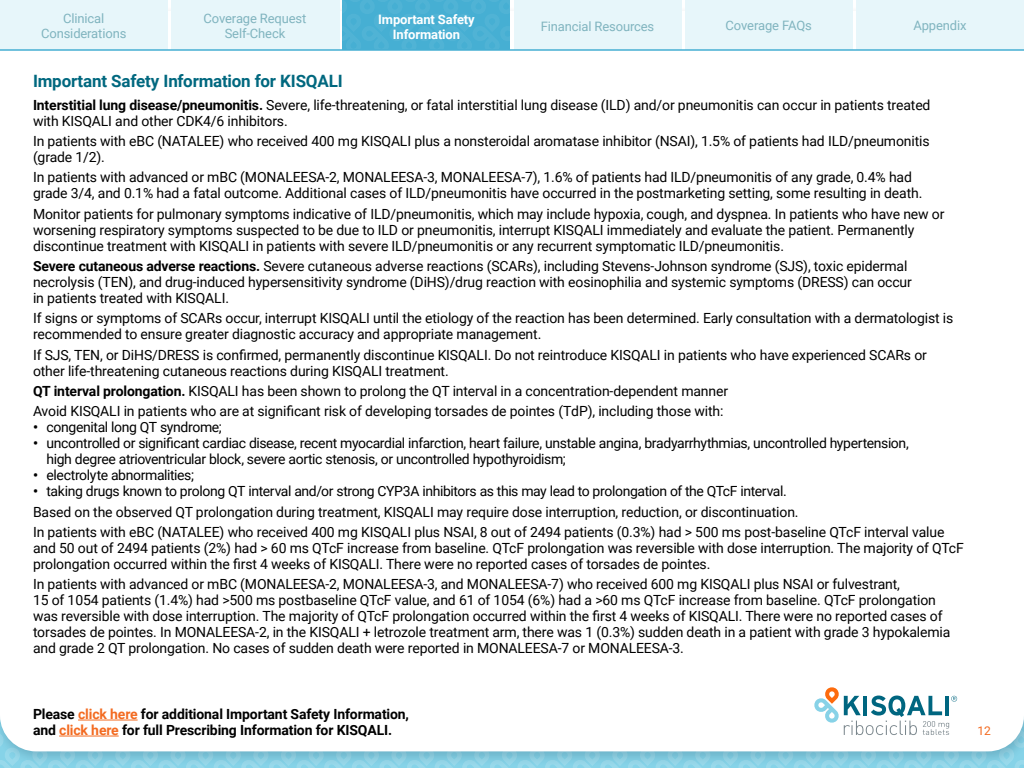
<style>
.page{position:relative;width:1024px;height:768px;background:#fff}
.page>*{position:absolute;margin:0;border:0;box-sizing:border-box;transform-origin:0 0}
.t1{font:700 17px "Roboto";letter-spacing:-.01em;color:#00687f}
.t2{font:14px/16px "Roboto";letter-spacing:-.01em;color:#000}
.t3{font:14px/16px "Roboto";letter-spacing:-.03em;color:#000}
.t4{font:700 14px/16px "Roboto";letter-spacing:-.01em;color:#000}
.t5{font:13px/15px "Roboto";letter-spacing:-.01em;color:#80b4bf;text-align:center}
.t6{font:700 13px/15px "Roboto";letter-spacing:-.01em;color:#fff;text-align:center}
.t7{font:12px "Roboto";color:#f36b21}
.s1{font-weight:700}
.s2{color:#f36b21}
</style>
<div class="page">
<svg style="left:0;top:687px;width:1024px;height:81px"></svg>
<div style="left:0;top:0;width:168px;height:50px;background:#e7f6fa"></div>
<div style="left:171px;top:0;width:168px;height:49px;background:#e7f6fa"></div>
<div style="left:342px;top:0;width:168px;height:49px;background:#48afd3"></div>
<div style="left:514px;top:0;width:168px;height:49px;background:#e7f6fa"></div>
<div style="left:685px;top:0;width:168px;height:49px;background:#e7f6fa"></div>
<div style="left:856px;top:0;width:168px;height:49px;background:#e7f6fa"></div>
<hr style="left:0;top:49px;width:1024px;height:2px;background:#46afd3">
<hr style="left:78px;top:720px;width:60px;height:1px;background:#f36b21">
<hr style="left:59px;top:736px;width:60px;height:1px;background:#f36b21">
<p class="t5" style="left:41px;top:10px;width:87px">Clinical<br>Considerations</p>
<p class="t5" style="left:204px;top:10px;width:104px">Coverage Request<br>Self-Check</p>
<p class="t6" style="left:378px;top:12px;width:98px">Important Safety<br>Information</p>
<p class="t5" style="left:541px;top:18px;width:115px">Financial Resources</p>
<p class="t5" style="left:726px;top:18px;width:88px">Coverage FAQs</p>
<p class="t5" style="left:913px;top:18px;width:55px">Appendix</p>
<p class="t1" style="left:33px;top:69px;width:311px">Important Safety Information for KISQALI</p>
<p class="t2" style="left:33px;top:96px;width:899px"><span class="s1">Interstitial lung disease/pneumonitis.</span> Severe, life-threatening, or fatal interstitial lung disease (ILD) and/or pneumonitis can occur in patients treated with KISQALI and other CDK4/6 inhibitors.</p>
<p class="t2" style="left:33px;top:133px;width:898px">In patients with eBC (NATALEE) who received 400 mg KISQALI plus a nonsteroidal aromatase inhibitor (NSAI), 1.5% of patients had ILD/pneumonitis (grade 1/2).</p>
<p class="t2" style="left:33px;top:169px;width:891px">In patients with advanced or mBC (MONALEESA-2, MONALEESA-3, MONALEESA-7), 1.6% of patients had ILD/pneumonitis of any grade, 0.4% had grade 3/4, and 0.1% had a fatal outcome. Additional cases of ILD/pneumonitis have occurred in the postmarketing setting, some resulting in death.</p>
<p class="t2" style="left:33px;top:205px;width:913px">Monitor patients for pulmonary symptoms indicative of ILD/pneumonitis, which may include hypoxia, cough, and dyspnea. In patients who have new or worsening respiratory symptoms suspected to be due to ILD or pneumonitis, interrupt KISQALI immediately and evaluate the patient. Permanently discontinue treatment with KISQALI in patients with severe ILD/pneumonitis or any recurrent symptomatic ILD/pneumonitis.</p>
<p class="t2" style="left:33px;top:258px;width:880px"><span class="s1">Severe cutaneous adverse reactions.</span> Severe cutaneous adverse reactions (SCARs), including Stevens-Johnson syndrome (SJS), toxic epidermal necrolysis (TEN), and drug-induced hypersensitivity syndrome (DiHS)/drug reaction with eosinophilia and systemic symptoms (DRESS) can occur in patients treated with KISQALI.</p>
<p class="t2" style="left:33px;top:310px;width:922px">If signs or symptoms of SCARs occur, interrupt KISQALI until the etiology of the reaction has been determined. Early consultation with a dermatologist is recommended to ensure greater diagnostic accuracy and appropriate management.</p>
<p class="t2" style="left:33px;top:346px;width:895px">If SJS, TEN, or DiHS/DRESS is confirmed, permanently discontinue KISQALI. Do not reintroduce KISQALI in patients who have experienced SCARs or other life-threatening cutaneous reactions during KISQALI treatment.</p>
<p class="t2" style="left:33px;top:380px;width:697px;line-height:20.3px"><span class="s1">QT interval prolongation.</span> KISQALI has been shown to prolong the QT interval in a concentration-dependent manner<br>Avoid KISQALI in patients who are at significant risk of developing torsades de pointes (TdP), including those with:</p>
<p class="t2" style="left:33px;top:419px;width:190px"><span class="s1">•</span> congenital long QT syndrome;</p>
<p class="t3" style="left:46px;top:435px;width:864px;text-indent:-13px"><span class="s1">•</span> uncontrolled or significant cardiac disease, recent myocardial infarction, heart failure, unstable angina, bradyarrhythmias, uncontrolled hypertension, high degree atrioventricular block, severe aortic stenosis, or uncontrolled hypothyroidism;</p>
<p class="t3" style="left:33px;top:467px;width:162px"><span class="s1">•</span> electrolyte abnormalities;</p>
<p class="t2" style="left:33px;top:481px;width:913px;line-height:20.3px"><span class="s1">•</span> taking drugs known to prolong QT interval and/or strong CYP3A inhibitors as this may lead to prolongation of the QTcF interval.<br>Based on the observed QT prolongation during treatment, KISQALI may require dose interruption, reduction, or discontinuation.<br>In patients with eBC (NATALEE) who received 400 mg KISQALI plus NSAI, 8 out of 2494 patients (0.3%) had &gt; 500 ms post-baseline QTcF interval value</p>
<p class="t2" style="left:33px;top:539px;width:932px">and 50 out of 2494 patients (2%) had &gt; 60 ms QTcF increase from baseline. QTcF prolongation was reversible with dose interruption. The majority of QTcF prolongation occurred within the first 4 weeks of KISQALI. There were no reported cases of torsades de pointes.</p>
<p class="t2" style="left:33px;top:576px;width:919px">In patients with advanced or mBC (MONALEESA-2, MONALEESA-3, and MONALEESA-7) who received 600 mg KISQALI plus NSAI or fulvestrant,<br>15 of 1054 patients (1.4%) had &gt;500 ms postbaseline QTcF value, and 61 of 1054 (6%) had a &gt;60 ms QTcF increase from baseline. QTcF prolongation was reversible with dose interruption. The majority of QTcF prolongation occurred within the first 4 weeks of KISQALI. There were no reported cases of torsades de pointes. In MONALEESA-2, in the KISQALI + letrozole treatment arm, there was 1 (0.3%) sudden death in a patient with grade 3 hypokalemia and grade 2 QT prolongation. No cases of sudden death were reported in MONALEESA-7 or MONALEESA-3.</p>
<p class="t4" style="left:33px;top:706px;width:378px">Please <span class="s2">click here</span> for additional Important Safety Information, and <span class="s2">click here</span> for full Prescribing Information for KISQALI.</p>
<p class="t7" style="left:978px;top:722px;width:15px">12</p>
</div>
